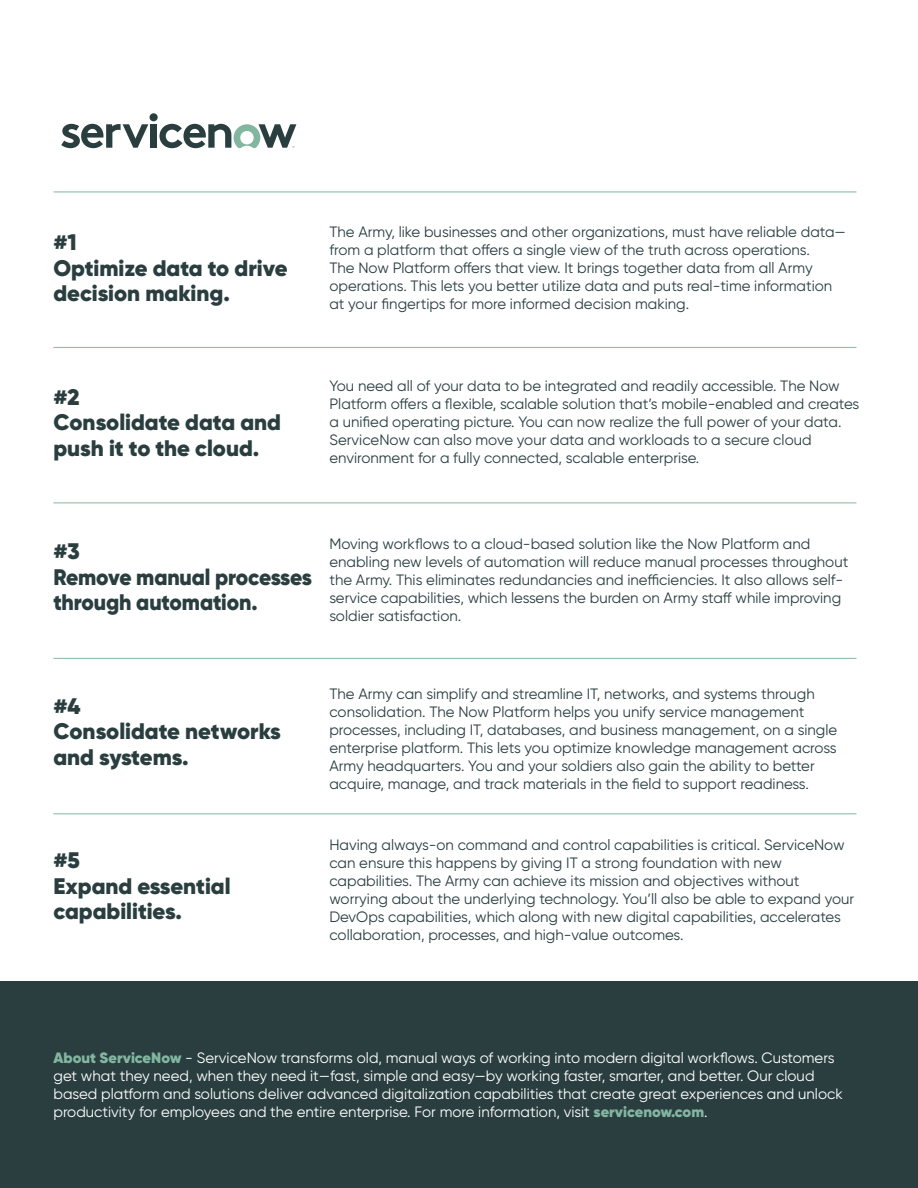
<style>
.page{position:relative;width:918px;height:1188px;background:#fff}
.page>*{position:absolute;margin:0;border:0;box-sizing:border-box;transform-origin:0 0}
.t1{font:900 22.5px/25.5px "Gilroy";letter-spacing:-.005em;color:#2a3e40}
.t2{font:15px/18px "Gilroy";color:#2a3e40}
.t3{font:15px/18px "Gilroy";color:#fff}
.s1{font-weight:900;color:#83b6a0}
</style>
<div class="page">
<div style="left:0;top:982px;width:918px;height:206px;background:#2a3e40"></div>
<hr style="left:53px;top:347px;width:803px;height:1px;background:#83b6a0">
<hr style="left:53px;top:192px;width:803px;height:1px;background:#83b6a0">
<hr style="left:53px;top:503px;width:803px;height:1px;background:#83b6a0">
<hr style="left:53px;top:658px;width:803px;height:1px;background:#83b6a0">
<hr style="left:53px;top:813px;width:803px;height:1px;background:#83b6a0">
<svg style="left:61px;top:124px;width:87px;height:24px"></svg>
<div style="left:150px;top:113px;width:8px;height:8px;background:#2a3e40;border-radius:50%"></div>
<div style="left:150px;top:124px;width:7px;height:24px;background:#2a3e40"></div>
<svg style="left:160px;top:124px;width:136px;height:24px"></svg>
<h1 class="t1" style="left:53px;top:229px;width:236px">#1<br>Optimize data to drive decision making.</h1>
<h1 class="t1" style="left:53px;top:384px;width:229px">#2<br>Consolidate data and push it to the cloud.</h1>
<p class="t2" style="left:329px;top:223px;width:518px">The Army, like businesses and other organizations, must have reliable data— from a platform that offers a single view of the truth across operations.<br>The Now Platform offers that view. It brings together data from all Army operations. This lets you better utilize data and puts real-time information at your fingertips for more informed decision making.</p>
<p class="t2" style="left:329px;top:376px;width:531px">You need all of your data to be integrated and readily accessible. The Now Platform offers a flexible, scalable solution that’s mobile-enabled and creates a unified operating picture. You can now realize the full power of your data.<br>ServiceNow can also move your data and workloads to a secure cloud environment for a fully connected, scalable enterprise.</p>
<h1 class="t1" style="left:53px;top:539px;width:260px">#3<br>Remove manual processes through automation.</h1>
<p class="t2" style="left:329px;top:534px;width:521px">Moving workflows to a cloud-based solution like the Now Platform and enabling new levels of automation will reduce manual processes throughout the Army. This eliminates redundancies and inefficiencies. It also allows self&shy;service capabilities, which lessens the burden on Army staff while improving soldier satisfaction.</p>
<h1 class="t1" style="left:53px;top:693px;width:229px">#4<br>Consolidate networks and systems.</h1>
<h1 class="t1" style="left:53px;top:848px;width:179px">#5<br>Expand essential capabilities.</h1>
<p class="t2" style="left:329px;top:684px;width:509px">The Army can simplify and streamline IT, networks, and systems through consolidation. The Now Platform helps you unify service management processes, including IT, databases, and business management, on a single enterprise platform. This lets you optimize knowledge management across Army headquarters. You and your soldiers also gain the ability to better acquire, manage, and track materials in the field to support readiness.</p>
<p class="t2" style="left:329px;top:836px;width:526px">Having always-on command and control capabilities is critical. ServiceNow can ensure this happens by giving IT a strong foundation with new capabilities. The Army can achieve its mission and objectives without worrying about the underlying technology. You’ll also be able to expand your DevOps capabilities, which along with new digital capabilities, accelerates collaboration, processes, and high-value outcomes.</p>
<p class="t3" style="left:53px;top:1049px;width:791px"><span class="s1">About ServiceNow</span> - ServiceNow transforms old, manual ways of working into modern digital workflows. Customers get what they need, when they need it—fast, simple and easy—by working faster, smarter, and better. Our cloud based platform and solutions deliver advanced digitalization capabilities that create great experiences and unlock productivity for employees and the entire enterprise. For more information, visit <span class="s1">servicenow.com</span>.</p>
</div>
